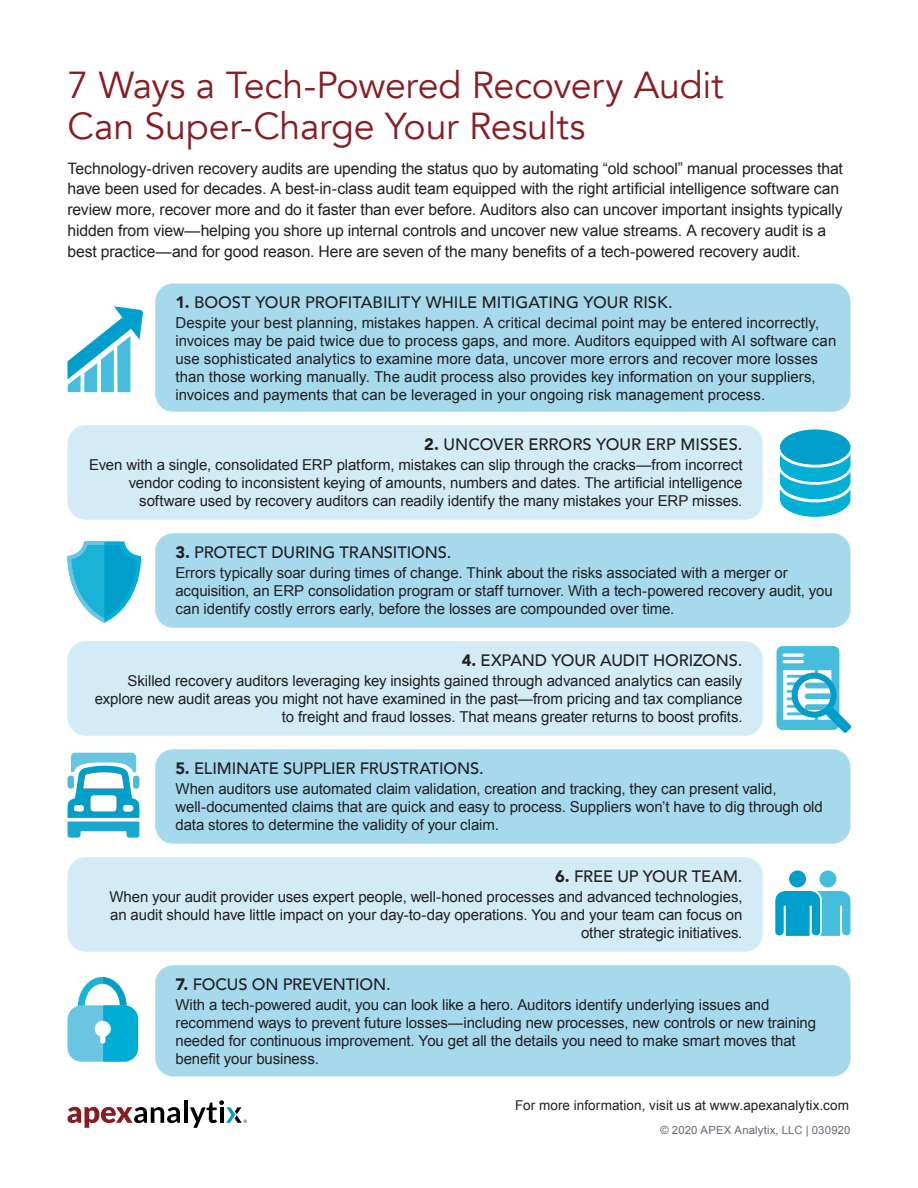
<style>
.page{position:relative;width:918px;height:1188px;background:#fff}
.page>*{position:absolute;margin:0;border:0;box-sizing:border-box;transform-origin:0 0}
.t1{font:37.5px/41px "Avenir";letter-spacing:-.005em;color:#881d21}
.t2{font:500 16.5px "Avenir";letter-spacing:-.005em;color:#231f20}
.Body_Text{font:15.75px/20.7px "Arial";letter-spacing:-.01em;color:#231f20}
.Body_Text_2{font:15px/18px "Arial";letter-spacing:-.005em;color:#231f20}
.t3{font:13.5px "Arial";letter-spacing:.005em;color:#231f20}
.Source{font:11.25px "Arial";letter-spacing:.015em;color:#646872}
.s1{font-weight:900}
</style>
<div class="page">
<div style="left:155px;top:284px;width:695px;height:128px;background:#a6d9ec;border-radius:18px"></div>
<div style="left:68px;top:425px;width:695px;height:95px;background:#d2ebf5;border-radius:18px"></div>
<div style="left:68px;top:641px;width:695px;height:95px;background:#d2ebf5;border-radius:18px"></div>
<div style="left:68px;top:857px;width:695px;height:95px;background:#d2ebf5;border-radius:18px"></div>
<div style="left:155px;top:533px;width:695px;height:95px;background:#a6d9ec;border-radius:18px"></div>
<div style="left:155px;top:749px;width:695px;height:95px;background:#a6d9ec;border-radius:18px"></div>
<div style="left:155px;top:965px;width:695px;height:111px;background:#a6d9ec;border-radius:18px"></div>
<svg style="left:68px;top:977px;width:70px;height:85px"></svg>
<div style="left:780px;top:429px;width:70px;height:36px;background:#009eca;border-radius:50%"></div>
<svg style="left:780px;top:454px;width:70px;height:63px"></svg>
<svg style="left:68px;top:541px;width:73px;height:82px"></svg>
<svg style="left:68px;top:306px;width:75px;height:86px"></svg>
<div style="left:819px;top:870px;width:17px;height:17px;background:#46bddd;border-radius:50%"></div>
<div style="left:789px;top:870px;width:17px;height:17px;background:#009eca;border-radius:50%"></div>
<svg style="left:775px;top:891px;width:75px;height:45px;background:#33b3d6"></svg>
<svg style="left:68px;top:753px;width:71px;height:85px"></svg>
<svg style="left:777px;top:646px;width:74px;height:87px"></svg>
<svg style="left:68px;top:1107px;width:112px;height:21px"></svg>
<hr style="left:184px;top:1100px;width:4px;height:23px;background:#000">
<svg style="left:190px;top:1100px;width:57px;height:28px"></svg>
<p class="t1" style="left:68px;top:66px;width:658px">7 Ways a Tech-Powered Recovery Audit<br>Can Super-Charge Your Results</p>
<p class="Body_Text" style="left:68px;top:158px;width:777px">Technology-driven recovery audits are upending the status quo by automating “old school” manual processes that have been used for decades. A best-in-class audit team equipped with the right artificial intelligence software can review more, recover more and do it faster than ever before. Auditors also can uncover important insights typically hidden from view—helping you shore up internal controls and uncover new value streams. A recovery audit is a best practice—and for good reason. Here are seven of the many benefits of a tech-powered recovery audit.</p>
<p class="t2" style="left:176px;top:288px;width:499px"><span class="s1">1.</span> BOOST YOUR PROFITABILITY WHILE MITIGATING YOUR RISK.</p>
<p class="Body_Text_2" style="left:176px;top:314px;width:662px">Despite your best planning, mistakes happen. A critical decimal point may be entered incorrectly, invoices may be paid twice due to process gaps, and more. Auditors equipped with AI software can use sophisticated analytics to examine more data, uncover more errors and recover more losses than those working manually. The audit process also provides key information on your suppliers, invoices and payments that can be leveraged in your ongoing risk management process.</p>
<p class="t2" style="left:424px;top:430px;width:320px"><span class="s1">2.</span> UNCOVER ERRORS YOUR ERP MISSES.</p>
<p class="Body_Text_2" style="left:89px;top:456px;width:655px;text-align:right">Even with a single, consolidated ERP platform, mistakes can slip through the cracks—from incorrect vendor coding to inconsistent keying of amounts, numbers and dates. The artificial intelligence software used by recovery auditors can readily identify the many mistakes your ERP misses.</p>
<p class="t2" style="left:176px;top:538px;width:277px"><span class="s1">3.</span> PROTECT DURING TRANSITIONS.</p>
<p class="Body_Text_2" style="left:176px;top:564px;width:659px">Errors typically soar during times of change. Think about the risks associated with a merger or acquisition, an ERP consolidation program or staff turnover. With a tech-powered recovery audit, you can identify costly errors early, before the losses are compounded over time.</p>
<p class="t2" style="left:462px;top:646px;width:282px"><span class="s1">4.</span> EXPAND YOUR AUDIT HORIZONS.</p>
<p class="Body_Text_2" style="left:95px;top:672px;width:649px;text-align:right">Skilled recovery auditors leveraging key insights gained through advanced analytics can easily explore new audit areas you might not have examined in the past—from pricing and tax compliance to freight and fraud losses. That means greater returns to boost profits.</p>
<p class="t2" style="left:176px;top:754px;width:310px"><span class="s1">5.</span> ELIMINATE SUPPLIER FRUSTRATIONS.</p>
<p class="Body_Text_2" style="left:176px;top:780px;width:649px">When auditors use automated claim validation, creation and tracking, they can present valid, well-documented claims that are quick and easy to process. Suppliers won’t have to dig through old data stores to determine the validity of your claim.</p>
<p class="t2" style="left:555px;top:862px;width:189px"><span class="s1">6.</span> FREE UP YOUR TEAM.</p>
<p class="Body_Text_2" style="left:109px;top:888px;width:635px;text-align:right">When your audit provider uses expert people, well-honed processes and advanced technologies, an audit should have little impact on your day-to-day operations. You and your team can focus on other strategic initiatives.</p>
<p class="t2" style="left:176px;top:970px;width:217px"><span class="s1">7.</span> FOCUS ON PREVENTION.</p>
<p class="Body_Text_2" style="left:176px;top:996px;width:642px">With a tech-powered audit, you can look like a hero. Auditors identify underlying issues and recommend ways to prevent future losses—including new processes, new controls or new training needed for continuous improvement. You get all the details you need to make smart moves that benefit your business.</p>
<p class="t3" style="left:515px;top:1096px;width:336px">For more information, visit us at www.apexanalytix.com</p>
<p class="Source" style="left:661px;top:1123px;width:191px">© 2020 APEX Analytix, LLC | 030920</p>
</div>
